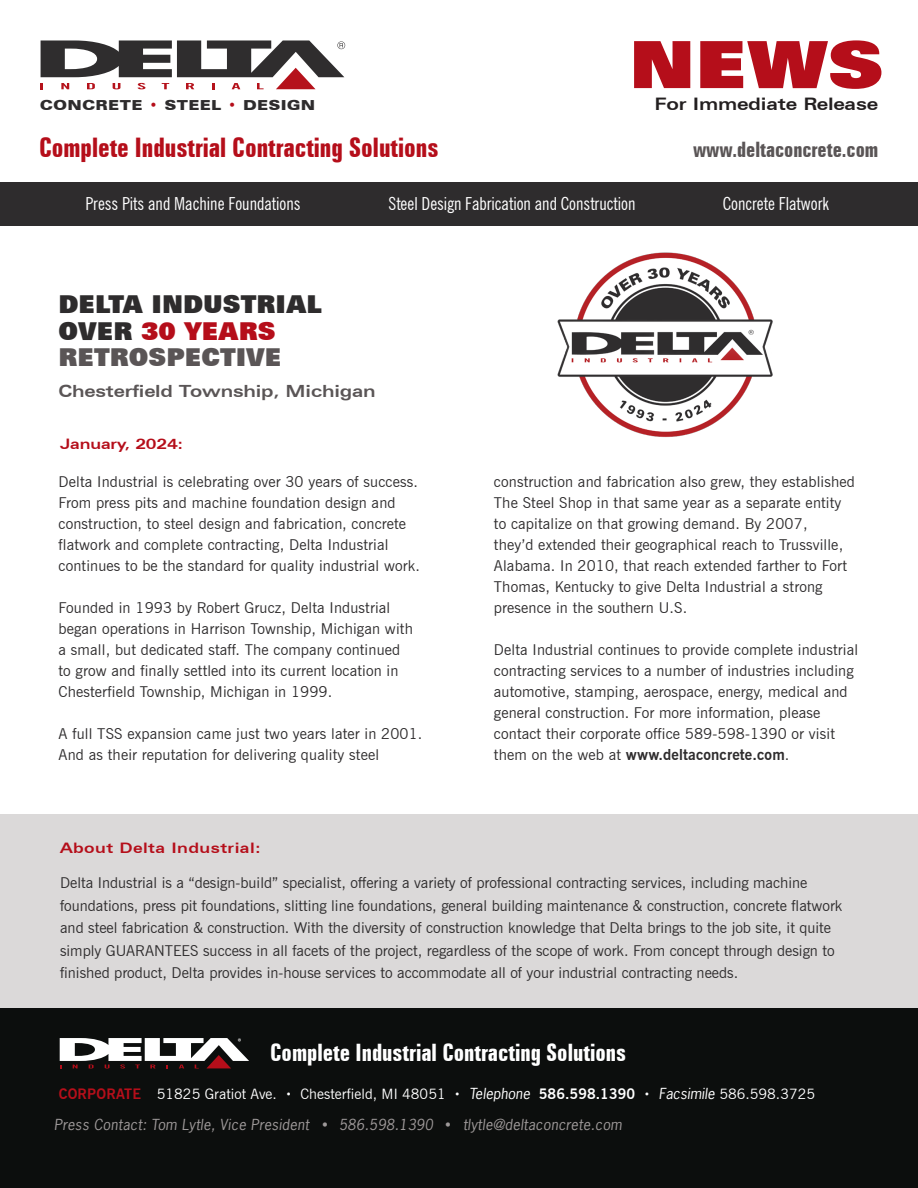
<style>
.page{position:relative;width:918px;height:1188px;background:#fff}
.page>*{position:absolute;margin:0;border:0;box-sizing:border-box;transform-origin:0 0}
.t1{font:900 65.25px "Zurich BT";color:#b50e1a;scale:1.2 1}
.header_menu{font:700 extra-condensed 27px "Zurich BT";color:#b50e1a}
._3_line_headline{font:900 24.75px/26.4px "Zurich BT";color:#2e2c2d}
.header_menu-2{font:700 extra-condensed 24px "Zurich BT";color:#fff}
.header_menu-3{font:700 extra-condensed 21.3px "Zurich BT";color:#5a5556}
.header_menu-4{font:condensed 18px "News Gothic BT";color:#fff}
.t2{font:700 expanded 17.25px "Zurich BT";letter-spacing:-.01em;color:#231f20}
.t3{font:700 expanded 16.8px "Zurich BT";letter-spacing:-.01em;color:#5a5556}
.t4{font:15px "News Gothic BT";letter-spacing:.01em;color:#2e2c2d}
.t5{font:700 15px "News Gothic BT";letter-spacing:.01em;color:#2e2c2d}
.normal_paragraph{font:14.4px "News Gothic BT";letter-spacing:.005em;color:#fff}
.normal_paragraph-2{font:italic 14.4px "News Gothic Std";letter-spacing:.02em;color:#9e9999}
.t6{font:700 expanded 14.4px "Zurich BT";letter-spacing:.03em;color:#b50e1a}
.t7{font:700 expanded 14.4px "Zurich BT";letter-spacing:-.01em;color:#b50e1a}
.concrete_steel_design{font:900 expanded 13.8px "Zurich BT";letter-spacing:.055em;color:#2e2c2d}
.s1{color:#b50e1a}
.s2{color:#5a5556}
.s3{font-weight:400}
.s4{font-weight:700;color:#b50e1a}
.s5{font-family:"Zurich BT";font-weight:900;font-stretch:expanded}
.s6{font-family:"News Gothic Std";font-style:italic}
.s7{font-weight:700}
.s8{font-family:"Zurich BT";font-weight:900;font-style:normal;font-stretch:expanded}
</style>
<div class="page">
<div style="left:0;top:1008px;width:918px;height:180px;background:#0c0e0d"></div>
<img style="left:557px;top:252px;width:216px;height:185px">
<div style="left:0;top:814px;width:918px;height:194px;background:#dbd9d9"></div>
<svg style="left:60px;top:1038px;width:189px;height:31px"></svg>
<svg style="left:41px;top:40px;width:304px;height:49px"></svg>
<div style="left:0;top:183px;width:918px;height:43px;background:#2e2c2d"></div>
<p class="t1" style="left:629px;top:25px;width:215px">NEWS</p>
<p class="t2" style="left:655px;top:93px;width:225px">For Immediate Release</p>
<p class="concrete_steel_design" style="left:40px;top:97px;width:276px">CONCRETE <span class="s1">•</span> STEEL <span class="s1">•</span> DESIGN</p>
<p class="header_menu" style="left:39px;top:132px;width:401px">Complete Industrial Contracting Solutions</p>
<p class="header_menu-3" style="left:693px;top:138px;width:187px">www.deltaconcrete.com</p>
<p class="header_menu-4" style="left:86px;top:193px;width:217px">Press Pits and Machine Foundations</p>
<p class="header_menu-4" style="left:389px;top:193px;width:249px">Steel Design Fabrication and Construction</p>
<p class="header_menu-4" style="left:723px;top:193px;width:108px">Concrete Flatwork</p>
<p class="_3_line_headline" style="left:59px;top:291px;width:265px">DELTA INDUSTRIAL<br>OVER <span class="s1">30 YEARS<br></span><span class="s2">RETROSPECTIVE</span></p>
<p class="t3" style="left:59px;top:381px;width:319px">Chesterfield Township, Michigan</p>
<p class="t7" style="left:60px;top:435px;width:125px">January, 2024:</p>
<p class="t4" style="left:59px;top:473px;width:361px">Delta Industrial is celebrating over 30 years of success.</p>
<p class="t4" style="left:59px;top:494px;width:339px">From press pits and machine foundation design and</p>
<p class="t4" style="left:59px;top:515px;width:349px">construction, to steel design and fabrication, concrete</p>
<p class="t4" style="left:59px;top:536px;width:331px">flatwork and complete contracting, Delta Industrial</p>
<p class="t4" style="left:59px;top:557px;width:363px">continues to be the standard for quality industrial work.</p>
<p class="t4" style="left:59px;top:599px;width:333px">Founded in 1993 by Robert Grucz, Delta Industrial</p>
<p class="t4" style="left:59px;top:620px;width:356px">began operations in Harrison Township, Michigan with</p>
<p class="t4" style="left:59px;top:641px;width:343px">a small, but dedicated staff. The company continued</p>
<p class="t4" style="left:59px;top:662px;width:341px">to grow and finally settled into its current location in</p>
<p class="t4" style="left:59px;top:683px;width:275px">Chesterfield Township, Michigan in 1999.</p>
<p class="t4" style="left:59px;top:725px;width:365px">A full TSS expansion came just two years later in 2001.</p>
<p class="t4" style="left:59px;top:746px;width:322px">And as their reputation for delivering quality steel</p>
<p class="t4" style="left:494px;top:473px;width:362px">construction and fabrication also grew, they established</p>
<p class="t4" style="left:494px;top:494px;width:349px">The Steel Shop in that same year as a separate entity</p>
<p class="t4" style="left:494px;top:515px;width:315px">to capitalize on that growing demand. By 2007,</p>
<p class="t4" style="left:494px;top:536px;width:351px">they’d extended their geographical reach to Trussville,</p>
<p class="t4" style="left:494px;top:557px;width:354px">Alabama. In 2010, that reach extended farther to Fort</p>
<p class="t4" style="left:494px;top:578px;width:330px">Thomas, Kentucky to give Delta Industrial a strong</p>
<p class="t4" style="left:494px;top:599px;width:195px">presence in the southern U.S.</p>
<p class="t4" style="left:494px;top:641px;width:366px">Delta Industrial continues to provide complete industrial</p>
<p class="t4" style="left:494px;top:662px;width:361px">contracting services to a number of industries including</p>
<p class="t4" style="left:494px;top:683px;width:355px">automotive, stamping, aerospace, energy, medical and</p>
<p class="t4" style="left:494px;top:704px;width:328px">general construction. For more information, please</p>
<p class="t4" style="left:494px;top:725px;width:343px">contact their corporate office 589-598-1390 or visit</p>
<p class="t5" style="left:494px;top:746px;width:297px"><span class="s3">them on the web at</span> www.deltaconcrete.com<span class="s3">.</span></p>
<p class="t6" style="left:60px;top:839px;width:202px">About Delta Industrial:</p>
<p class="t4" style="left:60px;top:874px;width:749px">Delta Industrial is a “design-build” specialist, offering a variety of professional contracting services, including machine</p>
<p class="t4" style="left:60px;top:896px;width:784px">foundations, press pit foundations, slitting line foundations, general building maintenance &amp; construction, concrete flatwork</p>
<p class="t4" style="left:60px;top:919px;width:773px">and steel fabrication &amp; construction. With the diversity of construction knowledge that Delta brings to the job site, it quite</p>
<p class="t4" style="left:60px;top:941px;width:776px">simply GUARANTEES success in all facets of the project, regardless of the scope of work. From concept through design to</p>
<p class="t4" style="left:60px;top:964px;width:680px">finished product, Delta provides in-house services to accommodate all of your industrial contracting needs.</p>
<p class="header_menu-2" style="left:270px;top:1039px;width:357px">Complete Industrial Contracting Solutions</p>
<p class="normal_paragraph" style="left:59px;top:1085px;width:758px"><span class="s4">CORPORATE</span> 51825 Gratiot Ave. <span class="s5">·</span> Chesterfield, MI 48051 <span class="s5">·</span> <span class="s6">Telephone</span> <span class="s7">586.598.1390</span> <span class="s5">·</span> <span class="s6">Facsimile</span> 586.598.3725</p>
<p class="normal_paragraph-2" style="left:54px;top:1116px;width:569px">Press Contact: Tom Lytle, Vice President <span class="s8">•</span> 586.598.1390 <span class="s8">•</span> tlytle@deltaconcrete.com</p>
</div>
